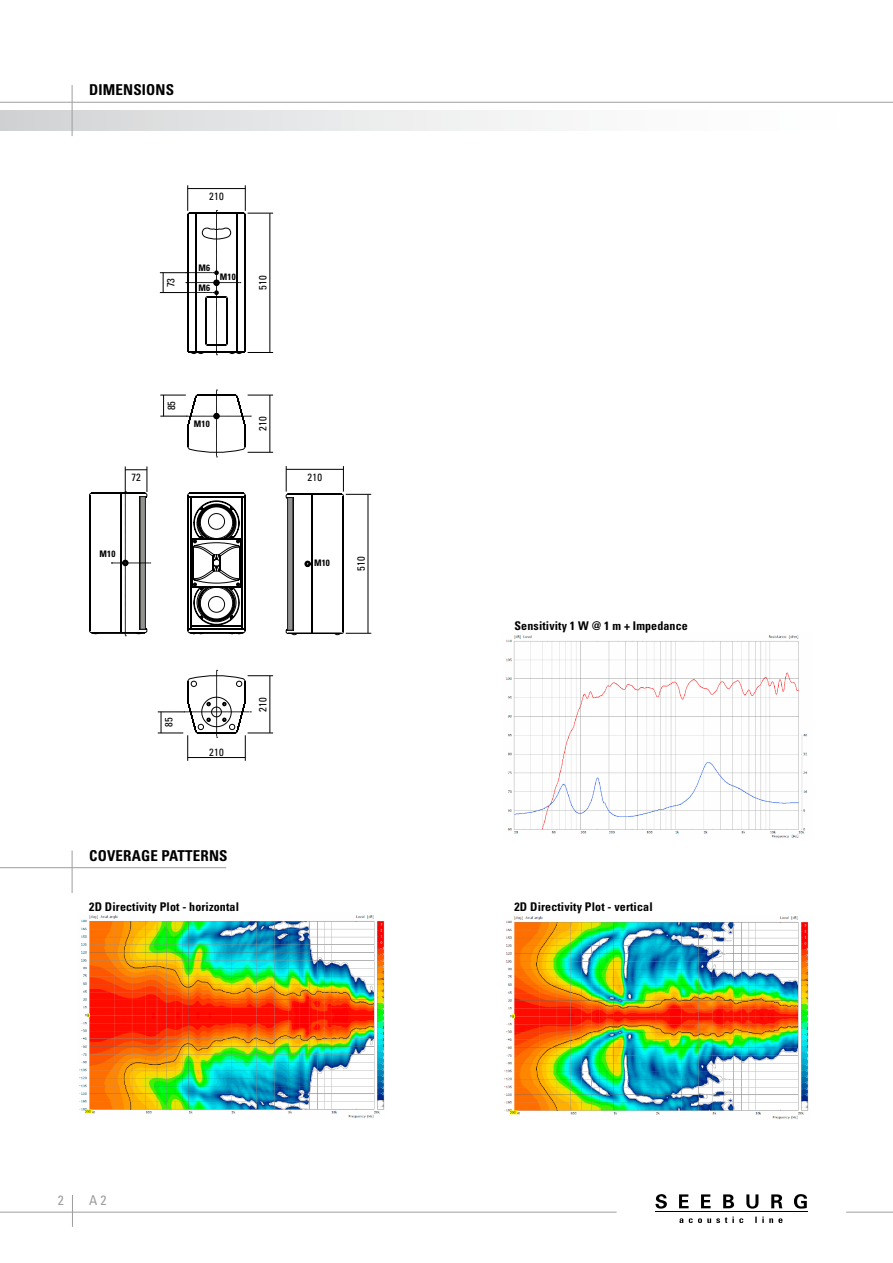
<style>
.page{position:relative;width:893px;height:1263px;background:#fff}
.page>*{position:absolute;margin:0;border:0;box-sizing:border-box;transform-origin:0 0}
.t1{font:700 condensed 15px "Univers";letter-spacing:.01em;color:#000}
.t2{font:condensed 13.5px "Univers";color:#9c9e9f}
.t3{font:700 condensed 12px "Univers";letter-spacing:.01em;color:#000}
.t4{font:700 condensed 12px "Univers LT";letter-spacing:.01em;color:#000}
.t5{font:condensed 10.5px "Univers";letter-spacing:.02em;color:#000}
.t6{font:700 condensed 9px/19.6px "Univers";letter-spacing:.02em;color:#000}
</style>
<div class="page">
<hr style="left:0;top:1212px;width:617px;height:1px;background:#9c9e9f">
<hr style="left:846px;top:1212px;width:47px;height:1px;background:#9c9e9f">
<hr style="left:655px;top:1211px;width:152px;height:1px;background:#000">
<svg style="left:679px;top:1216px;width:103px;height:7px"></svg>
<svg style="left:655px;top:1194px;width:12px;height:14px"></svg>
<svg style="left:679px;top:1194px;width:10px;height:14px"></svg>
<svg style="left:701px;top:1194px;width:10px;height:14px"></svg>
<svg style="left:723px;top:1194px;width:11px;height:14px"></svg>
<svg style="left:746px;top:1194px;width:12px;height:14px"></svg>
<svg style="left:771px;top:1194px;width:11px;height:14px"></svg>
<svg style="left:794px;top:1194px;width:13px;height:14px"></svg>
<hr style="left:72px;top:1195px;width:1px;height:32px;background:#9c9e9f">
<div style="left:0;top:111px;width:893px;height:19px;background:linear-gradient(to right,#d5d6d7,#fff)"></div>
<hr style="left:0;top:102px;width:893px;height:1px;background:#9c9e9f">
<hr style="left:72px;top:85px;width:1px;height:51px;background:#9c9e9f">
<img style="left:79px;top:915px;width:306px;height:203px">
<img style="left:506px;top:635px;width:302px;height:203px">
<hr style="left:0;top:867px;width:226px;height:1px;background:#9c9e9f">
<hr style="left:72px;top:850px;width:1px;height:43px;background:#9c9e9f">
<img style="left:504px;top:916px;width:305px;height:203px">
<svg style="left:89px;top:272px;width:155px;height:461px"></svg>
<svg style="left:187px;top:493px;width:59px;height:141px"></svg>
<svg style="left:111px;top:466px;width:40px;height:170px"></svg>
<svg style="left:160px;top:185px;width:113px;height:170px"></svg>
<svg style="left:286px;top:466px;width:85px;height:169px"></svg>
<svg style="left:160px;top:390px;width:113px;height:68px"></svg>
<svg style="left:158px;top:670px;width:115px;height:91px"></svg>
<p class="t1" style="left:89px;top:81px;width:86px">DIMENSIONS</p>
<p class="t5" style="left:209px;top:190px;width:16px">210</p>
<p class="t5" style="left:164px;top:287px;width:11px;rotate:-90deg">73</p>
<p class="t6" style="left:199px;top:258px;width:13px">M6<br>M6</p>
<p class="t6" style="left:220px;top:267px;width:17px">M10</p>
<p class="t5" style="left:256px;top:290px;width:16px;rotate:-90deg">510</p>
<p class="t5" style="left:165px;top:410px;width:11px;rotate:-90deg">85</p>
<p class="t6" style="left:194px;top:414px;width:17px">M10</p>
<p class="t5" style="left:256px;top:431px;width:16px;rotate:-90deg">210</p>
<p class="t5" style="left:131px;top:471px;width:11px">72</p>
<p class="t5" style="left:308px;top:470px;width:16px">210</p>
<p class="t6" style="left:99px;top:544px;width:17px">M10</p>
<p class="t6" style="left:314px;top:553px;width:17px">M10</p>
<p class="t5" style="left:354px;top:571px;width:16px;rotate:-90deg">510</p>
<p class="t5" style="left:162px;top:727px;width:11px;rotate:-90deg">85</p>
<p class="t5" style="left:209px;top:745px;width:16px">210</p>
<p class="t5" style="left:256px;top:711px;width:16px;rotate:-90deg">210</p>
<p class="t1" style="left:89px;top:846px;width:82px">coveragepatterns</p>
<p class="t3" style="left:89px;top:899px;width:151px">2D Directivity Plot - horizontal</p>
<p class="t2" style="left:58px;top:1191px;width:7px">2</p>
<p class="t2" style="left:89px;top:1191px;width:19px">A 2</p>
<p class="t4" style="left:514px;top:619px;width:175px">Sensitivity 1 W @ 1 m + Impedance</p>
<p class="t3" style="left:514px;top:899px;width:140px">2D Directivity Plot - vertical</p>
</div>
